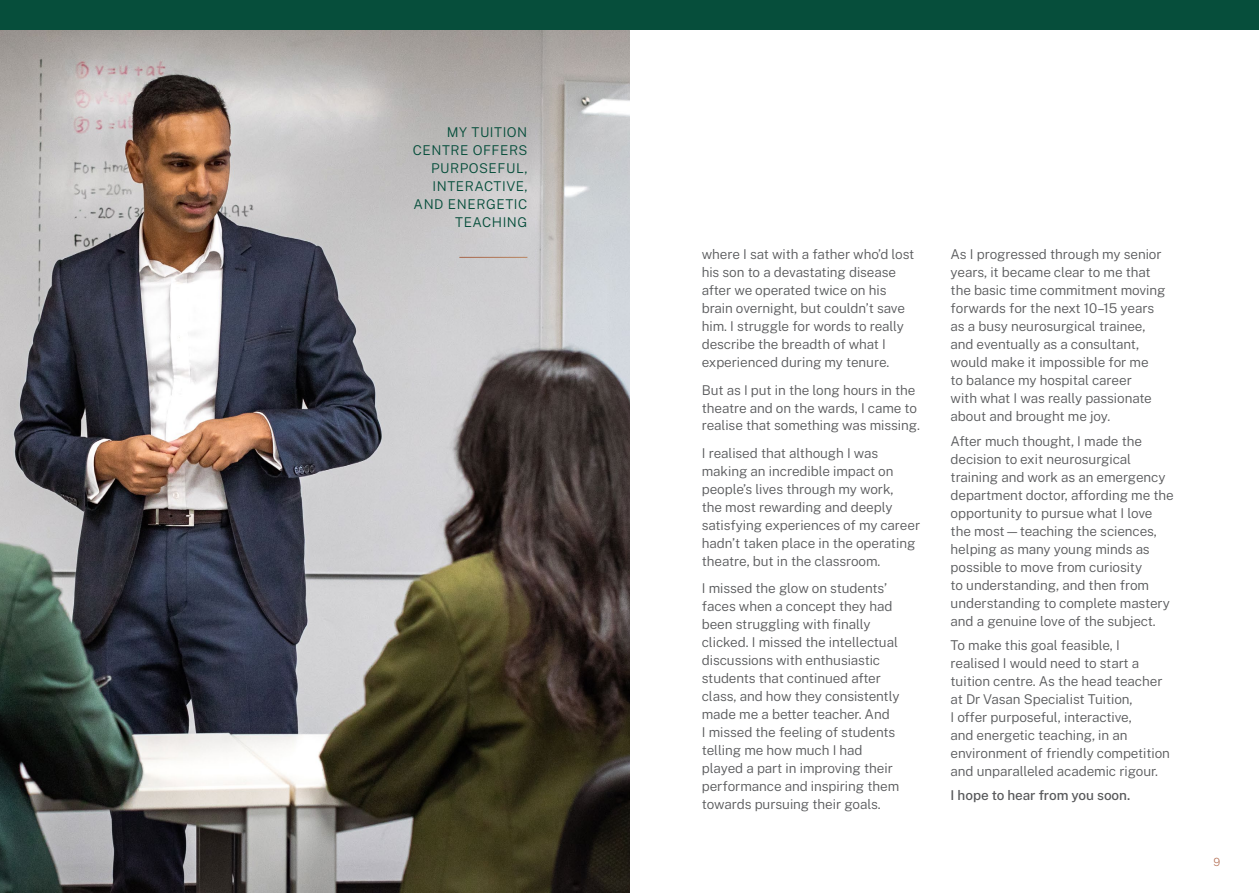
<style>
.page{position:relative;width:1259px;height:893px;background:#fff}
.page>*{position:absolute;margin:0;border:0;box-sizing:border-box;transform-origin:0 0}
.t1{font:300 13.5px/18px "Public Sans";letter-spacing:-.005em;color:#58595b}
.t2{font:300 13.5px/18px "Public Sans";letter-spacing:.04em;color:#064e3b;text-align:right}
.t3{font:500 13.5px "Public Sans";letter-spacing:-.005em;color:#58595b}
.t4{font:200 11.25px "Public Sans";color:#b16a4e}
</style>
<div class="page">
<img style="left:0;top:30px;width:629px;height:863px">
<hr style="left:459px;top:257px;width:68px;height:1px;background:#fff">
<div style="left:0;top:0;width:1259px;height:30px;background:#064e3b"></div>
<p class="t2" style="left:413px;top:123px;width:116px">MY TUITION<br>CENTRE OFFERS<br>PURPOSEFUL,<br>INTERACTIVE,<br>AND ENERGETIC<br>TEACHING</p>
<p class="t1" style="left:702px;top:245px;width:214px">where I sat with a father who’d lost his son to a devastating disease after we operated twice on his brain overnight, but couldn’t save him. I struggle for words to really describe the breadth of what I experienced during my tenure.</p>
<p class="t1" style="left:702px;top:380px;width:220px">But as I put in the long hours in the theatre and on the wards, I came to realise that something was missing.</p>
<p class="t1" style="left:702px;top:443px;width:220px">I realised that although I was making an incredible impact on people’s lives through my work,<br>the most rewarding and deeply satisfying experiences of my career hadn’t taken place in the operating theatre, but in the classroom.</p>
<p class="t1" style="left:702px;top:578px;width:199px">I missed the glow on students’ faces when a concept they had been struggling with finally clicked. I missed the intellectual discussions with enthusiastic students that continued after class, and how they consistently made me a better teacher. And<br>I missed the feeling of students telling me how much I had played a part in improving their performance and inspiring them towards pursuing their goals.</p>
<p class="t1" style="left:950px;top:245px;width:216px">As I progressed through my senior years, it became clear to me that the basic time commitment moving forwards for the next 10–15 years as a busy neurosurgical trainee, and eventually as a consultant, would make it impossible for me<br>to balance my hospital career<br>with what I was really passionate about and brought me joy.</p>
<p class="t1" style="left:950px;top:431px;width:225px">After much thought, I made the decision to exit neurosurgical training and work as an emergency department doctor, affording me the opportunity to pursue what I love the most—teaching the sciences, helping as many young minds as possible to move from curiosity<br>to understanding, and then from understanding to complete mastery and a genuine love of the subject.</p>
<p class="t1" style="left:950px;top:636px;width:221px">To make this goal feasible, I realised I would need to start a tuition centre. As the head teacher at Dr Vasan Specialist Tuition,<br>I offer purposeful, interactive,<br>and energetic teaching, in an environment of friendly competition and unparalleled academic rigour.</p>
<p class="t3" style="left:950px;top:787px;width:181px">I hope to hear from you soon.</p>
<p class="t4" style="left:1213px;top:855px;width:8px">9</p>
</div>
